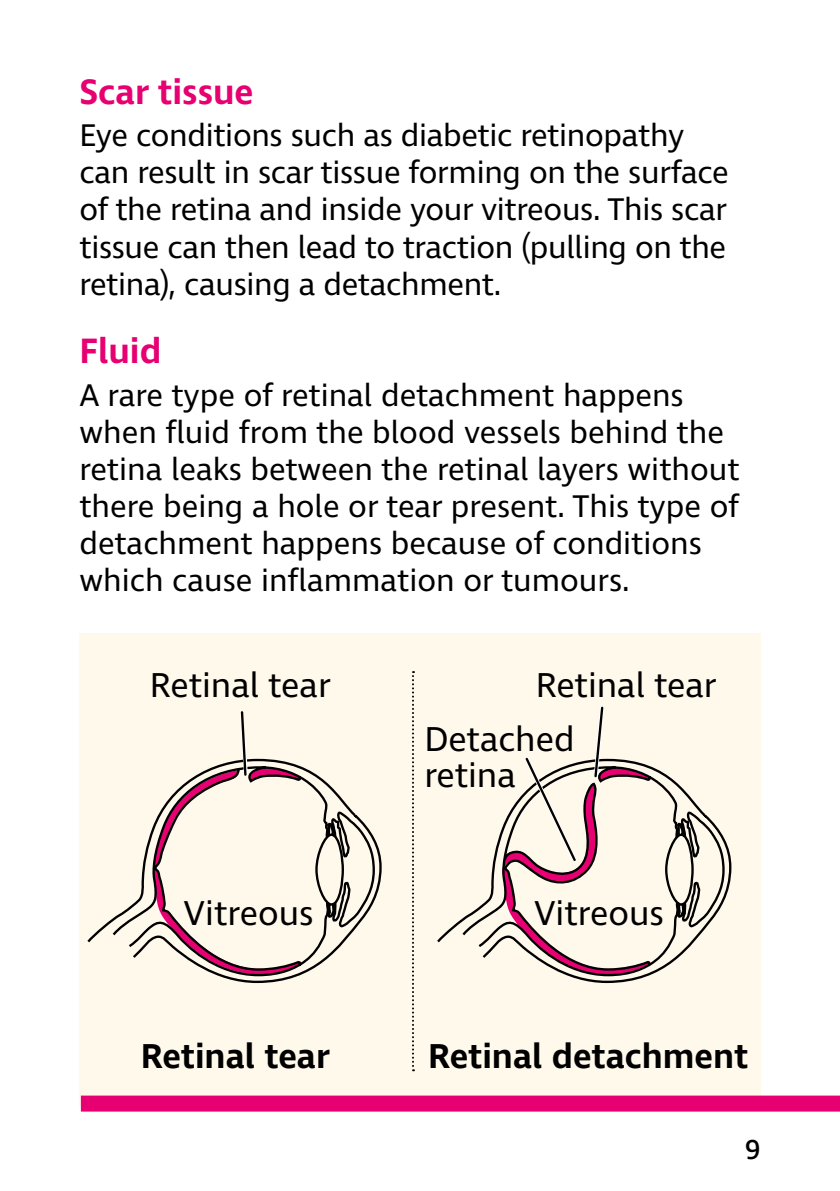
<style>
.page{position:relative;width:840px;height:1191px;background:#fff}
.page>*{position:absolute;margin:0;border:0;box-sizing:border-box;transform-origin:0 0}
.h3___18pt_Pink{font:600 36px "Ingra";color:#e60071}
.t1{font:35.2px/54.4px "Ingra";color:#000}
.t2{font:600 35.2px "Ingra";color:#000}
.P___16pt_Body{font:32px/37px "Ingra";letter-spacing:-.005em;color:#000}
.t3{font:500 28px "Ingra";color:#000}
</style>
<div class="page">
<div style="left:79px;top:633px;width:681px;height:473px;background:#fff9ec"></div>
<svg style="left:437px;top:766px;width:295px;height:218px"></svg>
<svg style="left:87px;top:767px;width:295px;height:217px"></svg>
<svg style="left:153px;top:711px;width:149px;height:263px"></svg>
<svg style="left:500px;top:706px;width:150px;height:268px"></svg>
<svg style="left:412px;top:671px;width:2px;height:400px"></svg>
<div style="left:81px;top:1095px;width:758px;height:16px;background:#e60071"></div>
<h3 class="h3___18pt_Pink" style="left:79px;top:69px;width:175px">Scar tissue</h3>
<p class="P___16pt_Body" style="left:79px;top:119px;width:650px">Eye conditions such as diabetic retinopathy can result in scar tissue forming on the surface of the retina and inside your vitreous. This scar tissue can then lead to traction (pulling on the retina), causing a detachment.</p>
<h3 class="h3___18pt_Pink" style="left:79px;top:328px;width:83px">Fluid</h3>
<p class="P___16pt_Body" style="left:79px;top:378px;width:661px">A rare type of retinal detachment happens when fluid from the blood vessels behind the retina leaks between the retinal layers without there being a hole or tear present. This type of detachment happens because of conditions which cause inflammation or tumours.</p>
<p class="t1" style="left:150px;top:659px;width:182px">Retinal tear</p>
<p class="t1" style="left:424px;top:659px;width:294px;text-indent:111px">Retinal tear<br>Detached</p>
<p class="t1" style="left:424px;top:749px;width:93px">retina</p>
<p class="t1" style="left:183px;top:887px;width:131px">Vitreous</p>
<p class="t1" style="left:533px;top:887px;width:131px">Vitreous</p>
<p class="t2" style="left:141px;top:1034px;width:191px">Retinal tear</p>
<p class="t2" style="left:428px;top:1034px;width:321px">Retinal detachment</p>
<p class="t3" style="left:744px;top:1132px;width:17px">9</p>
</div>
